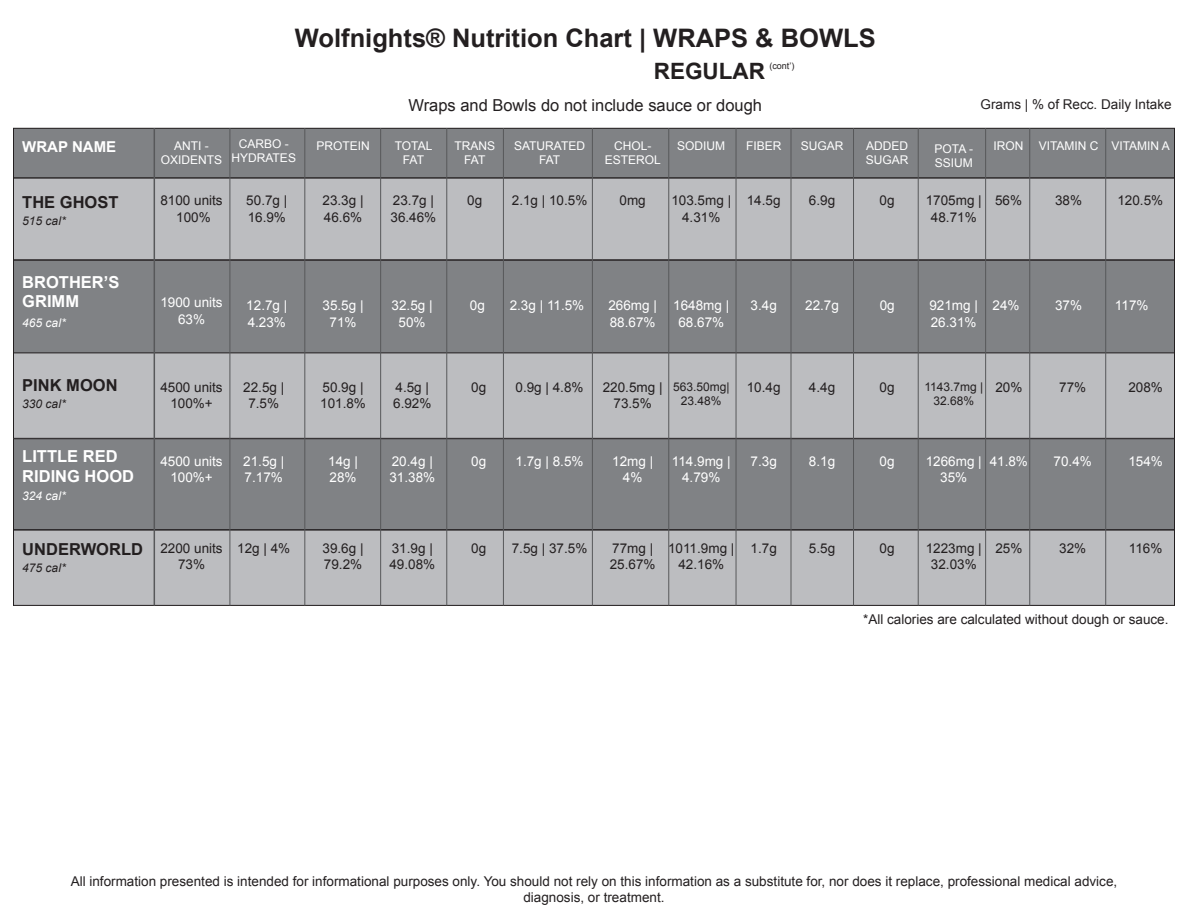
<style>
.page{position:relative;width:1188px;height:918px;background:#fff}
.page>*{position:absolute;margin:0;border:0;box-sizing:border-box;transform-origin:0 0}
.t1{font:700 25.5px "Arial";color:#231f20}
.t2{font:700 22.5px "Arial";color:#231f20}
.t3{font:16.5px "Arial";color:#231f20}
.t4{font:700 16.5px/19.8px "Arial";color:#fff}
.t5{font:700 16.5px "Arial";color:#231f20}
.t6{font:700 15px "Arial";color:#fff}
.t7{font:13.5px/16.2px "Arial";color:#231f20;text-align:center}
.t8{font:13.5px/16.2px "Arial";color:#fff;text-align:center}
.t9{font:12px/14.4px "Arial";color:#fff;text-align:center}
.t10{font:12px/14.4px "Arial";color:#231f20;text-align:center}
.t11{font:italic 12px "Arial";color:#231f20}
.t12{font:italic 12px "Arial";color:#fff}
.t13{font:12px/14.4px "Arial";letter-spacing:-.035em;color:#fff;text-align:center}
.t14{font:9px "Arial";color:#231f20}
</style>
<div class="page">
<div style="left:14px;top:128px;width:1160px;height:50px;background:#808285"></div>
<div style="left:13px;top:128px;width:1162px;height:50px;border:1px solid #231f20"></div>
<div style="left:14px;top:260px;width:1160px;height:100px;background:#808285"></div>
<div style="left:13px;top:260px;width:1162px;height:100px;border:1px solid #231f20"></div>
<div style="left:14px;top:178px;width:1160px;height:82px;background:#bcbdc0"></div>
<div style="left:13px;top:178px;width:1162px;height:82px;border:1px solid #231f20"></div>
<div style="left:14px;top:353px;width:1160px;height:85px;background:#bcbdc0"></div>
<div style="left:13px;top:353px;width:1162px;height:86px;border:1px solid #231f20"></div>
<div style="left:14px;top:439px;width:1160px;height:91px;background:#808285"></div>
<div style="left:13px;top:439px;width:1162px;height:91px;border:1px solid #231f20"></div>
<div style="left:14px;top:530px;width:1160px;height:75px;background:#bcbdc0"></div>
<div style="left:13px;top:530px;width:1162px;height:76px;border:1px solid #231f20"></div>
<hr style="left:154px;top:128px;width:1px;height:478px;background:#57585a">
<hr style="left:230px;top:128px;width:1px;height:478px;background:#57585a">
<hr style="left:304px;top:128px;width:1px;height:478px;background:#57585a">
<hr style="left:380px;top:128px;width:1px;height:478px;background:#57585a">
<hr style="left:446px;top:128px;width:1px;height:478px;background:#57585a">
<hr style="left:503px;top:128px;width:1px;height:478px;background:#57585a">
<hr style="left:592px;top:128px;width:1px;height:478px;background:#57585a">
<hr style="left:668px;top:128px;width:1px;height:478px;background:#57585a">
<hr style="left:736px;top:128px;width:1px;height:478px;background:#57585a">
<hr style="left:791px;top:128px;width:1px;height:478px;background:#57585a">
<hr style="left:853px;top:128px;width:1px;height:478px;background:#57585a">
<hr style="left:918px;top:128px;width:1px;height:478px;background:#57585a">
<hr style="left:985px;top:128px;width:1px;height:478px;background:#57585a">
<hr style="left:1029px;top:128px;width:1px;height:478px;background:#57585a">
<hr style="left:1105px;top:128px;width:1px;height:478px;background:#57585a">
<p class="t6" style="left:22px;top:137px;width:95px">WRAP NAME</p>
<p class="t9" style="left:161px;top:139px;width:63px">ANTI -<br>OXIDENTS</p>
<p class="t1" style="left:295px;top:21px;width:582px">Wolfnights® Nutrition Chart | WRAPS &amp; BOWLS</p>
<p class="t2" style="left:654px;top:56px;width:113px">REGULAR</p>
<p class="t3" style="left:408px;top:95px;width:355px">Wraps and Bowls do not include sauce or dough</p>
<p class="t7" style="left:981px;top:96px;width:193px">Grams | % of Recc. Daily Intake</p>
<p class="t14" style="left:769px;top:60px;width:27px">(cont’)</p>
<p class="t9" style="left:232px;top:137px;width:66px">CARBO -<br>HYDRATES</p>
<p class="t9" style="left:514px;top:139px;width:72px">SATURATED</p>
<p class="t9" style="left:801px;top:139px;width:44px">SUGAR</p>
<p class="t9" style="left:316px;top:139px;width:55px">PROTEIN</p>
<p class="t9" style="left:614px;top:139px;width:39px">CHOL-</p>
<p class="t9" style="left:677px;top:139px;width:49px">SODIUM</p>
<p class="t9" style="left:1039px;top:139px;width:61px">VITAMIN C</p>
<p class="t9" style="left:1111px;top:139px;width:60px">VITAMIN A</p>
<p class="t9" style="left:605px;top:153px;width:58px">ESTEROL</p>
<p class="t13" style="left:395px;top:139px;width:39px">TOTAL<br>FAT</p>
<p class="t9" style="left:935px;top:141px;width:40px;text-align:left">POTA -<br>SSIUM</p>
<p class="t9" style="left:454px;top:139px;width:42px">TRANS<br>FAT</p>
<p class="t9" style="left:746px;top:139px;width:37px">FIBER</p>
<p class="t9" style="left:866px;top:139px;width:43px">ADDED</p>
<p class="t9" style="left:994px;top:139px;width:31px">IRON</p>
<p class="t9" style="left:866px;top:153px;width:44px">SUGAR</p>
<p class="t9" style="left:539px;top:153px;width:23px">FAT</p>
<p class="t5" style="left:22px;top:191px;width:98px">THE GHOST</p>
<p class="t11" style="left:22px;top:213px;width:45px">515 cal*</p>
<p class="t4" style="left:22px;top:273px;width:99px">BROTHER’S<br>GRIMM</p>
<p class="t12" style="left:22px;top:315px;width:45px">465 cal*</p>
<p class="t7" style="left:160px;top:193px;width:64px">8100 units<br>100%</p>
<p class="t7" style="left:246px;top:193px;width:43px;text-align:left">50.7g |<br>16.9%</p>
<p class="t7" style="left:512px;top:193px;width:77px">2.1g | 10.5%</p>
<p class="t7" style="left:671px;top:193px;width:61px">103.5mg |<br>4.31%</p>
<p class="t7" style="left:926px;top:193px;width:58px">1705mg |<br>48.71%</p>
<p class="t7" style="left:323px;top:193px;width:43px;text-align:left">23.3g |<br>46.6%</p>
<p class="t7" style="left:467px;top:193px;width:17px">0g</p>
<p class="t7" style="left:620px;top:193px;width:28px">0mg</p>
<p class="t7" style="left:747px;top:193px;width:35px">14.5g</p>
<p class="t7" style="left:393px;top:193px;width:43px">23.7g |</p>
<p class="t7" style="left:809px;top:193px;width:28px">6.9g</p>
<p class="t7" style="left:880px;top:193px;width:17px">0g</p>
<p class="t7" style="left:995px;top:193px;width:29px">56%</p>
<p class="t7" style="left:1055px;top:193px;width:29px">38%</p>
<p class="t7" style="left:1117px;top:193px;width:47px">120.5%</p>
<p class="t7" style="left:391px;top:209px;width:47px">36.46%</p>
<p class="t8" style="left:160px;top:295px;width:64px">1900 units<br>63%</p>
<p class="t8" style="left:246px;top:298px;width:43px;text-align:left">12.7g |<br>4.23%</p>
<p class="t8" style="left:510px;top:298px;width:76px">2.3g | 11.5%</p>
<p class="t8" style="left:673px;top:298px;width:58px">1648mg |<br>68.67%</p>
<p class="t8" style="left:929px;top:298px;width:50px;text-align:left">921mg |<br>26.31%</p>
<p class="t8" style="left:323px;top:298px;width:43px">35.5g |<br>71%</p>
<p class="t8" style="left:470px;top:298px;width:17px">0g</p>
<p class="t8" style="left:608px;top:298px;width:50px;text-align:left">266mg |<br>88.67%</p>
<p class="t8" style="left:751px;top:298px;width:28px">3.4g</p>
<p class="t8" style="left:392px;top:298px;width:43px">32.5g |</p>
<p class="t8" style="left:805px;top:298px;width:35px">22.7g</p>
<p class="t8" style="left:880px;top:298px;width:17px">0g</p>
<p class="t8" style="left:993px;top:298px;width:29px">24%</p>
<p class="t8" style="left:1055px;top:298px;width:29px">37%</p>
<p class="t8" style="left:1115px;top:298px;width:35px">117%</p>
<p class="t8" style="left:399px;top:314px;width:29px">50%</p>
<p class="t5" style="left:22px;top:374px;width:97px">PINK MOON</p>
<p class="t7" style="left:747px;top:379px;width:35px">10.4g</p>
<p class="t7" style="left:243px;top:379px;width:43px">22.5g |<br>7.5%</p>
<p class="t7" style="left:516px;top:379px;width:70px">0.9g | 4.8%</p>
<p class="t10" style="left:673px;top:380px;width:58px">563.50mg|<br>23.48%</p>
<p class="t10" style="left:924px;top:380px;width:60px">1143.7mg |<br>32.68%</p>
<p class="t7" style="left:320px;top:379px;width:47px;text-align:left">50.9g |<br>101.8%</p>
<p class="t7" style="left:471px;top:379px;width:17px">0g</p>
<p class="t7" style="left:603px;top:379px;width:61px">220.5mg |<br>73.5%</p>
<p class="t7" style="left:396px;top:379px;width:35px">4.5g |</p>
<p class="t7" style="left:809px;top:379px;width:28px">4.4g</p>
<p class="t7" style="left:880px;top:379px;width:17px">0g</p>
<p class="t7" style="left:995px;top:379px;width:29px">20%</p>
<p class="t7" style="left:1059px;top:379px;width:29px">77%</p>
<p class="t7" style="left:1128px;top:379px;width:36px">208%</p>
<p class="t7" style="left:393px;top:396px;width:40px">6.92%</p>
<p class="t7" style="left:160px;top:379px;width:64px">4500 units<br>100%+</p>
<p class="t11" style="left:22px;top:396px;width:45px">330 cal*</p>
<p class="t4" style="left:22px;top:447px;width:113px">LITTLE RED<br>RIDING HOOD</p>
<p class="t12" style="left:22px;top:488px;width:45px">324 cal*</p>
<p class="t5" style="left:22px;top:538px;width:122px">UNDERWORLD</p>
<p class="t11" style="left:22px;top:560px;width:45px">475 cal*</p>
<p class="t8" style="left:160px;top:453px;width:64px">4500 units<br>100%+</p>
<p class="t8" style="left:243px;top:453px;width:43px;text-align:left">21.5g |<br>7.17%</p>
<p class="t7" style="left:160px;top:540px;width:64px">2200 units<br>73%</p>
<p class="t7" style="left:237px;top:540px;width:55px">12g | 4%</p>
<p class="t8" style="left:328px;top:453px;width:31px;text-align:left">14g |<br>28%</p>
<p class="t7" style="left:323px;top:540px;width:43px;text-align:left">39.6g |<br>79.2%</p>
<p class="t8" style="left:389px;top:453px;width:47px;text-align:left">20.4g |<br>31.38%</p>
<p class="t7" style="left:389px;top:540px;width:47px;text-align:left">31.9g |<br>49.08%</p>
<p class="t8" style="left:471px;top:453px;width:17px">0g</p>
<p class="t7" style="left:471px;top:540px;width:17px">0g</p>
<p class="t8" style="left:516px;top:453px;width:70px">1.7g | 8.5%</p>
<p class="t8" style="left:612px;top:453px;width:43px">12mg |<br>4%</p>
<p class="t8" style="left:672px;top:453px;width:60px">114.9mg |<br>4.79%</p>
<p class="t8" style="left:751px;top:453px;width:28px">7.3g</p>
<p class="t7" style="left:512px;top:540px;width:77px">7.5g | 37.5%</p>
<p class="t7" style="left:610px;top:540px;width:47px;text-align:left">77mg |<br>25.67%</p>
<p class="t7" style="left:668px;top:540px;width:68px">1011.9mg |<br>42.16%</p>
<p class="t7" style="left:751px;top:540px;width:28px">1.7g</p>
<p class="t8" style="left:809px;top:453px;width:28px">8.1g</p>
<p class="t7" style="left:809px;top:540px;width:28px">5.5g</p>
<p class="t8" style="left:880px;top:453px;width:17px">0g</p>
<p class="t7" style="left:880px;top:540px;width:17px">0g</p>
<p class="t8" style="left:926px;top:453px;width:58px">1266mg |<br>35%</p>
<p class="t8" style="left:990px;top:453px;width:40px">41.8%</p>
<p class="t7" style="left:926px;top:540px;width:58px">1223mg |<br>32.03%</p>
<p class="t7" style="left:995px;top:540px;width:29px">25%</p>
<p class="t8" style="left:1054px;top:453px;width:40px">70.4%</p>
<p class="t7" style="left:1059px;top:540px;width:29px">32%</p>
<p class="t8" style="left:1128px;top:453px;width:36px">154%</p>
<p class="t7" style="left:1129px;top:540px;width:35px">116%</p>
<p class="t7" style="left:863px;top:612px;width:307px">*All calories are calculated without dough or sauce.</p>
<p class="t7" style="left:71px;top:873px;width:1048px">All information presented is intended for informational purposes only. You should not rely on this information as a substitute for, nor does it replace, professional medical advice, diagnosis, or treatment.</p>
</div>
